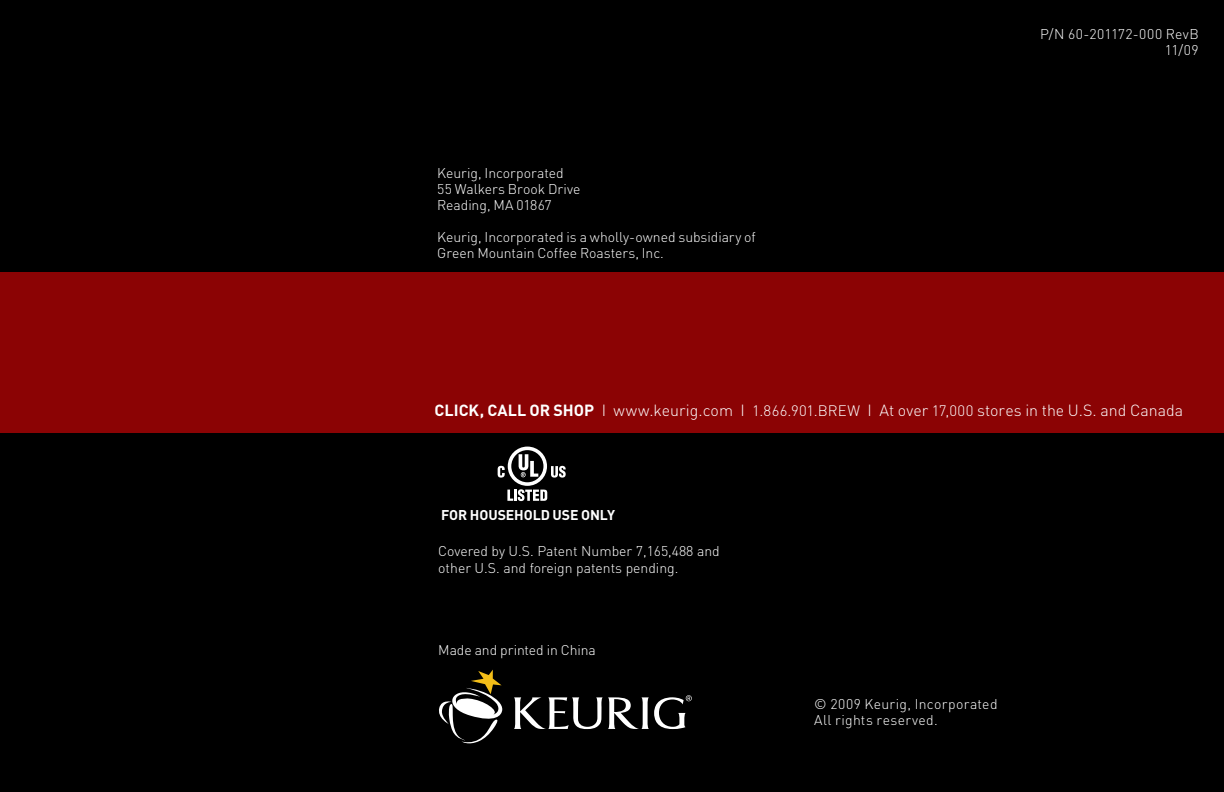
<style>
.page{position:relative;width:1224px;height:792px;background:#000}
.page>*{position:absolute;margin:0;border:0;box-sizing:border-box;transform-origin:0 0}
.t1{font:300 16px "DIN Pro";color:#fff}
.t2{font:300 14px/16px "DIN Pro";color:#fff}
.t3{font:300 14px/16px "DIN Pro";letter-spacing:.025em;color:#fff}
.t4{font:300 14px/16px "DIN Pro";letter-spacing:.03em;color:#fff;text-align:right}
.t5{font:700 14px "DIN Pro";letter-spacing:-.005em;color:#fff}
.s1{font-weight:700}
.s2{font-size:15px}
</style>
<div class="page">
<div style="left:0;top:272px;width:1224px;height:160px;background:#8b0304"></div>
<svg style="left:439px;top:670px;width:64px;height:74px"></svg>
<svg style="left:514px;top:695px;width:178px;height:34px"></svg>
<svg style="left:498px;top:447px;width:68px;height:54px"></svg>
<p class="t2" style="left:437px;top:164px;width:145px">Keurig, Incorporated<br>55 Walkers Brook Drive<br>Reading, MA 01867</p>
<p class="t2" style="left:437px;top:228px;width:320px">Keurig, Incorporated is a wholly-owned subsidiary of<br>Green Mountain Coffee Roasters, Inc.</p>
<p class="t4" style="left:1040px;top:25px;width:160px">P/N 60-201172-000 RevB<br>11/09</p>
<p class="t1" style="left:435px;top:400px;width:750px"><span class="s1">CLICK, CALL OR SHOP</span> I www.keurig.com I <span class="s2">1.866.901.BREW</span> I At over <span class="s2">17,000</span> stores in the U.S. and Canada</p>
<p class="t5" style="left:441px;top:505px;width:176px">FOR HOUSEHOLD USE ONLY</p>
<p class="t2" style="left:438px;top:542px;width:283px;line-height:16.8px">Covered by U.S. Patent Number 7,165,488 and other U.S. and foreign patents pending.</p>
<p class="t2" style="left:438px;top:641px;width:159px">Made and printed in China</p>
<p class="t3" style="left:814px;top:695px;width:185px">© 2009 Keurig, Incorporated<br>All rights reserved.</p>
</div>
